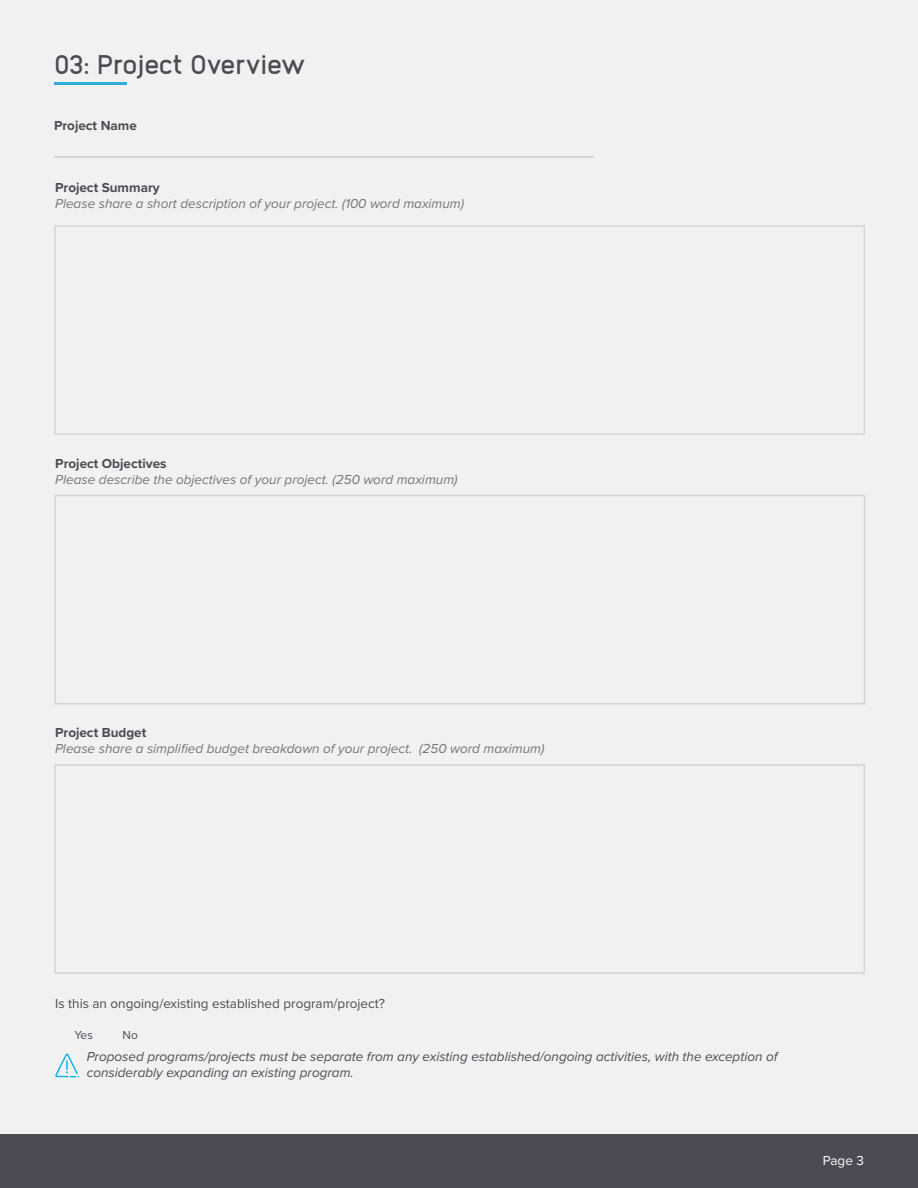
<style>
.page{position:relative;width:918px;height:1188px;background:#f1f1f1}
.page>*{position:absolute;margin:0;border:0;box-sizing:border-box;transform-origin:0 0}
.t1{font:700 27px "Anodina";letter-spacing:-.05em;color:#4b4b54}
.t2{font:italic 13.5px "Proxima Nova";color:#747575}
.t3{font:italic 13.5px/16.2px "Proxima Nova";color:#4b4b54}
.t4{font:700 13.5px "Proxima Nova";color:#4b4b54}
.t5{font:13.5px "Proxima Nova";color:#4b4b54}
.t6{font:13.5px "Proxima Nova";color:#fff}
.t7{font:12px "Proxima Nova";color:#4b4b54}
</style>
<div class="page">
<hr style="left:54px;top:82px;width:73px;height:3px;background:#2fabe1">
<hr style="left:54px;top:156px;width:540px;height:2px;background:#d6d5d5">
<div style="left:54px;top:225px;width:811px;height:210px;border:2px solid #d6d5d5"></div>
<svg style="left:55px;top:1054px;width:24px;height:23px"></svg>
<div style="left:0;top:1134px;width:918px;height:54px;background:#4b4b54"></div>
<div style="left:55px;top:495px;width:810px;height:209px;border:2px solid #d6d5d5"></div>
<div style="left:54px;top:764px;width:811px;height:210px;border:2px solid #d6d5d5"></div>
<p class="t1" style="left:54px;top:45px;width:254px">03: Project Overview</p>
<p class="t4" style="left:54px;top:116px;width:84px">Project Name</p>
<p class="t4" style="left:55px;top:178px;width:106px">Project Summary</p>
<p class="t2" style="left:55px;top:194px;width:411px">Please share a short description of your project. (100 word maximum)</p>
<p class="t4" style="left:55px;top:453px;width:113px">Project Objectives</p>
<p class="t2" style="left:55px;top:470px;width:404px">Please describe the objectives of your project. (250 word maximum)</p>
<p class="t4" style="left:55px;top:723px;width:93px">Project Budget</p>
<p class="t2" style="left:55px;top:739px;width:491px">Please share a simplified budget breakdown of your project. (250 word maximum)</p>
<p class="t5" style="left:55px;top:994px;width:331px">Is this an ongoing/existing established program/project?</p>
<p class="t7" style="left:75px;top:1026px;width:20px">Yes</p>
<p class="t7" style="left:123px;top:1026px;width:17px">No</p>
<p class="t3" style="left:87px;top:1048px;width:692px">Proposed programs/projects must be separate from any existing established/ongoing activities, with the exception of considerably expanding an existing program.</p>
<p class="t6" style="left:823px;top:1150px;width:43px">Page 3</p>
</div>
